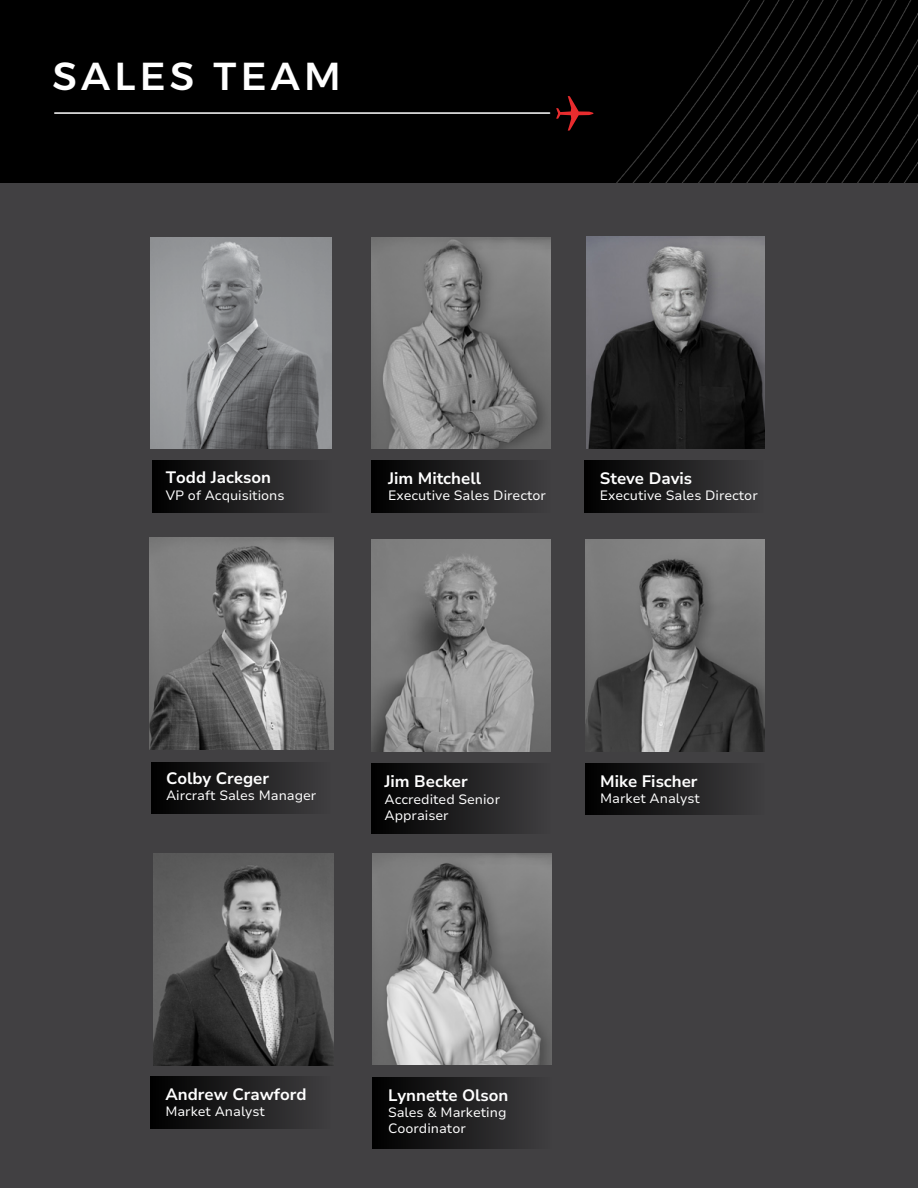
<style>
.page{position:relative;width:918px;height:1188px;background:#fff}
.page>*{position:absolute;margin:0;border:0;box-sizing:border-box;transform-origin:0 0}
.t1{font:39px "Alexandria";letter-spacing:.11em;color:#fff}
.t2{font:200 16.5px "Nunito Sans 12 pt";color:#fff}
.t3{font:200 13.5px/16.5px "Nunito Sans 12 pt";color:#fff}
</style>
<div class="page">
<div style="left:0;top:0;width:918px;height:184px;background:#000"></div>
<img style="left:557px;top:0;width:361px;height:184px">
<div style="left:0;top:184px;width:918px;height:1004px;background:#414042"></div>
<hr style="left:55px;top:112px;width:495px;height:2px;background:#fff">
<svg style="left:556px;top:96px;width:38px;height:35px"></svg>
<div style="left:152px;top:460px;width:179px;height:52px;background:linear-gradient(to right,#000,#403e41)"></div>
<div style="left:371px;top:460px;width:180px;height:52px;background:linear-gradient(to right,#000,#3f3e40)"></div>
<div style="left:584px;top:460px;width:180px;height:52px;background:linear-gradient(to right,#000,#3f3e40)"></div>
<div style="left:150px;top:1077px;width:181px;height:52px;background:linear-gradient(to right,#000,#403f41)"></div>
<img style="left:153px;top:853px;width:181px;height:212px">
<img style="left:150px;top:237px;width:182px;height:212px">
<img style="left:371px;top:237px;width:180px;height:212px">
<div style="left:371px;top:763px;width:180px;height:71px;background:linear-gradient(to right,#000,#3f3e40)"></div>
<img style="left:371px;top:539px;width:179px;height:212px">
<img style="left:586px;top:237px;width:178px;height:212px">
<div style="left:585px;top:763px;width:180px;height:52px;background:linear-gradient(to right,#000,#3f3e40)"></div>
<img style="left:585px;top:539px;width:180px;height:212px">
<div style="left:372px;top:1077px;width:179px;height:71px;background:linear-gradient(to right,#000,#403e41)"></div>
<img style="left:372px;top:853px;width:179px;height:212px">
<div style="left:151px;top:762px;width:179px;height:51px;background:linear-gradient(to right,#000,#403e40)"></div>
<img style="left:150px;top:538px;width:184px;height:212px">
<h1 class="t1" style="left:52px;top:63px;width:290px">SALES TEAM</h1>
<p class="t2" style="left:166px;top:471px;width:107px">Todd Jackson</p>
<p class="t3" style="left:166px;top:488px;width:120px">VP of Acquisitions</p>
<p class="t2" style="left:388px;top:472px;width:95px">Jim Mitchell</p>
<p class="t3" style="left:388px;top:488px;width:159px">Executive Sales Director</p>
<p class="t2" style="left:600px;top:472px;width:94px">Steve Davis</p>
<p class="t3" style="left:600px;top:488px;width:159px">Executive Sales Director</p>
<p class="t2" style="left:166px;top:772px;width:105px">Colby Creger</p>
<p class="t3" style="left:166px;top:789px;width:152px">Aircraft Sales Manager</p>
<p class="t2" style="left:385px;top:775px;width:85px">Jim Becker</p>
<p class="t3" style="left:385px;top:792px;width:117px">Accredited Senior<br>Appraiser</p>
<p class="t2" style="left:600px;top:775px;width:99px">Mike Fischer</p>
<p class="t3" style="left:600px;top:792px;width:101px">Market Analyst</p>
<p class="t2" style="left:165px;top:1088px;width:143px">Andrew Crawford</p>
<p class="t3" style="left:165px;top:1105px;width:101px">Market Analyst</p>
<p class="t2" style="left:388px;top:1089px;width:122px">Lynnette Olson</p>
<p class="t3" style="left:388px;top:1105px;width:120px">Sales &amp; Marketing<br>Coordinator</p>
</div>
